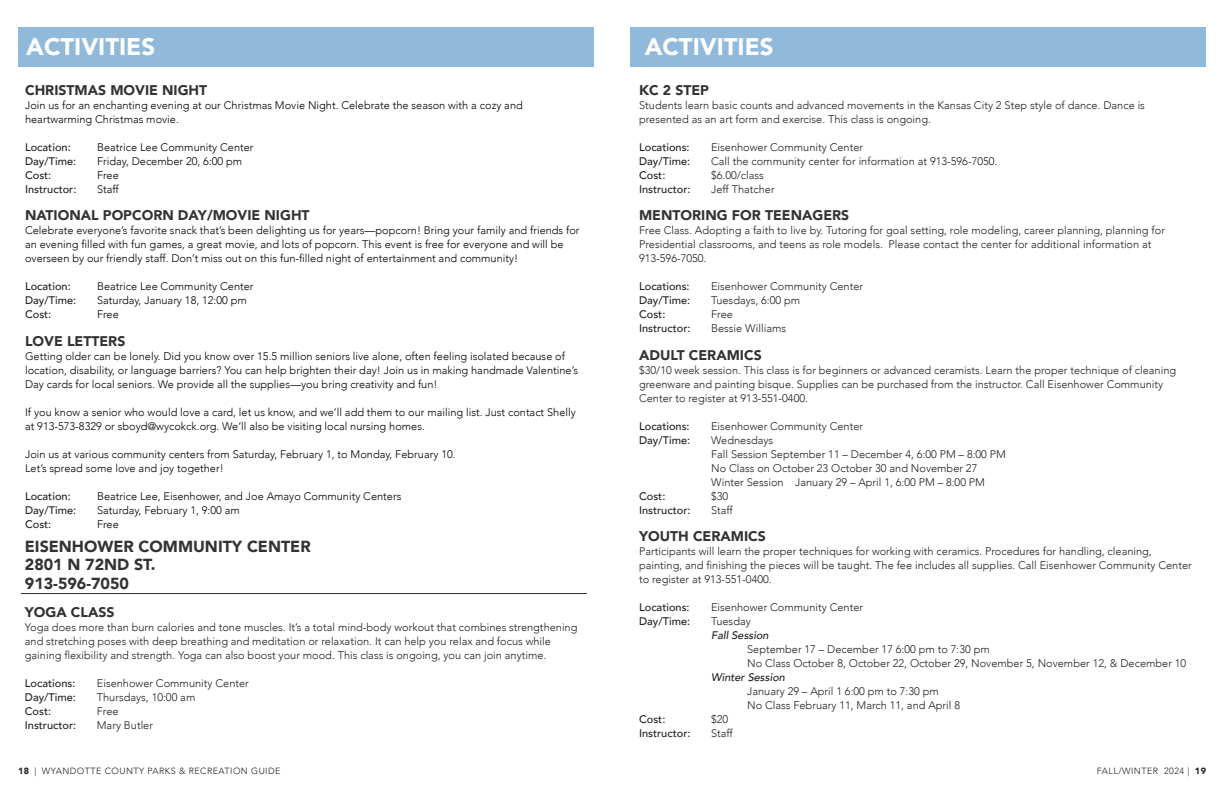
<style>
.page{position:relative;width:1224px;height:792px;background:#fff}
.page>*{position:absolute;margin:0;border:0;box-sizing:border-box;transform-origin:0 0}
.t1{font:900 24px "Avenir";color:#fff}
.Heading{font:900 16px "Avenir";color:#343333}
.activity_header{font:900 14px "Avenir";color:#343333}
.t2{font:300 11px/14px "Avenir";color:#231f20}
.t3{font:300 11px/14px "Avenir";color:#020304}
.t4{font:500 11px "Avenir";color:#231f20}
.t5{font:italic 500 11px "Avenir";color:#231f20}
.t6{font:300 9px "Avenir";letter-spacing:.05em;color:#231f20}
.s1{font-weight:900}
</style>
<div class="page">
<div style="left:18px;top:27px;width:576px;height:40px;background:#91b9da"></div>
<div style="left:630px;top:27px;width:576px;height:40px;background:#91b9da"></div>
<hr style="left:21px;top:593px;width:566px;height:1px;background:#343333">
<p class="t1" style="left:26px;top:26px;width:130px">ACTIVITIES</p>
<p class="activity_header" style="left:25px;top:78px;width:184px">CHRISTMAS MOVIE NIGHT</p>
<p class="t3" style="left:25px;top:98px;width:499px">Join us for an enchanting evening at our Christmas Movie Night. Celebrate the season with a cozy and heartwarming Christmas movie.</p>
<p class="t4" style="left:25px;top:137px;width:47px">Location:</p>
<p class="t3" style="left:97px;top:140px;width:158px">Beatrice Lee Community Center</p>
<p class="t4" style="left:25px;top:151px;width:53px">Day/Time:</p>
<p class="t3" style="left:97px;top:154px;width:147px">Friday, December 20, 6:00 pm</p>
<p class="t4" style="left:25px;top:165px;width:28px">Cost:</p>
<p class="t3" style="left:97px;top:168px;width:23px">Free</p>
<p class="t4" style="left:25px;top:179px;width:53px">Instructor:</p>
<p class="t3" style="left:97px;top:182px;width:23px">Staff</p>
<p class="activity_header" style="left:25px;top:203px;width:286px">NATIONAL POPCORN DAY/MOVIE NIGHT</p>
<p class="t3" style="left:25px;top:223px;width:556px">Celebrate everyone’s favorite snack that’s been delighting us for years—popcorn! Bring your family and friends for an evening filled with fun games, a great movie, and lots of popcorn. This event is free for everyone and will be overseen by our friendly staff. Don’t miss out on this fun-filled night of entertainment and community!</p>
<p class="t4" style="left:25px;top:277px;width:47px">Location:</p>
<p class="t3" style="left:97px;top:279px;width:158px">Beatrice Lee Community Center</p>
<p class="t4" style="left:25px;top:291px;width:53px">Day/Time:</p>
<p class="t3" style="left:97px;top:293px;width:151px">Saturday, January 18, 12:00 pm</p>
<p class="t4" style="left:25px;top:305px;width:28px">Cost:</p>
<p class="t3" style="left:97px;top:307px;width:23px">Free</p>
<p class="activity_header" style="left:25px;top:329px;width:102px">LOVE LETTERS</p>
<p class="t3" style="left:25px;top:349px;width:554px">Getting older can be lonely. Did you know over 15.5 million seniors live alone, often feeling isolated because of location, disability, or language barriers? You can help brighten their day! Join us in making handmade Valentine’s<br>Day cards for local seniors. We provide all the supplies—you bring creativity and fun!</p>
<p class="t3" style="left:25px;top:405px;width:552px">If you know a senior who would love a card, let us know, and we’ll add them to our mailing list. Just contact Shelly at 913-573-8329 or sboyd@wycokck.org. We’ll also be visiting local nursing homes.</p>
<p class="t3" style="left:25px;top:447px;width:432px">Join us at various community centers from Saturday, February 1, to Monday, February 10.</p>
<p class="t3" style="left:25px;top:461px;width:200px">Let’s spread some love and joy together!</p>
<p class="t4" style="left:25px;top:486px;width:47px">Location:</p>
<p class="t3" style="left:97px;top:489px;width:306px">Beatrice Lee, Eisenhower, and Joe Amayo Community Centers</p>
<p class="t4" style="left:25px;top:500px;width:53px">Day/Time:</p>
<p class="t3" style="left:97px;top:503px;width:144px">Saturday, February 1, 9:00 am</p>
<p class="t4" style="left:25px;top:514px;width:28px">Cost:</p>
<p class="t3" style="left:97px;top:517px;width:23px">Free</p>
<p class="Heading" style="left:25px;top:533px;width:287px">EISENHOWER COMMUNITY CENTER</p>
<p class="Heading" style="left:25px;top:551px;width:132px">2801 N 72ND ST.</p>
<p class="Heading" style="left:25px;top:570px;width:106px">913-596-7050</p>
<p class="activity_header" style="left:25px;top:600px;width:91px">YOGA CLASS</p>
<p class="t2" style="left:25px;top:620px;width:554px">Yoga does more than burn calories and tone muscles. It’s a total mind-body workout that combines strengthening and stretching poses with deep breathing and meditation or relaxation. It can help you relax and focus while gaining flexibility and strength. Yoga can also boost your mood. This class is ongoing, you can join anytime.</p>
<p class="t4" style="left:25px;top:673px;width:52px">Locations:</p>
<p class="t2" style="left:97px;top:676px;width:154px">Eisenhower Community Center</p>
<p class="t4" style="left:25px;top:687px;width:53px">Day/Time:</p>
<p class="t2" style="left:97px;top:690px;width:100px">Thursdays, 10:00 am</p>
<p class="t4" style="left:25px;top:701px;width:28px">Cost:</p>
<p class="t2" style="left:97px;top:704px;width:23px">Free</p>
<p class="t4" style="left:25px;top:715px;width:53px">Instructor:</p>
<p class="t2" style="left:97px;top:718px;width:58px">Mary Butler</p>
<p class="t1" style="left:645px;top:26px;width:130px">ACTIVITIES</p>
<p class="activity_header" style="left:639px;top:78px;width:71px">KC 2 STEP</p>
<p class="t2" style="left:639px;top:98px;width:507px">Students learn basic counts and advanced movements in the Kansas City 2 Step style of dance. Dance is presented as an art form and exercise. This class is ongoing.</p>
<p class="t4" style="left:639px;top:137px;width:52px">Locations:</p>
<p class="t2" style="left:711px;top:140px;width:154px">Eisenhower Community Center</p>
<p class="t4" style="left:639px;top:151px;width:53px">Day/Time:</p>
<p class="t2" style="left:711px;top:154px;width:288px">Call the community center for information at 913-596-7050.</p>
<p class="t4" style="left:639px;top:165px;width:28px">Cost:</p>
<p class="t2" style="left:711px;top:168px;width:54px">$6.00/class</p>
<p class="t4" style="left:639px;top:179px;width:53px">Instructor:</p>
<p class="t2" style="left:711px;top:182px;width:65px">Jeff Thatcher</p>
<p class="activity_header" style="left:639px;top:203px;width:212px">MENTORING FOR TEENAGERS</p>
<p class="t2" style="left:639px;top:223px;width:527px">Free Class. Adopting a faith to live by. Tutoring for goal setting, role modeling, career planning, planning for<br>Presidential classrooms, and teens as role models. Please contact the center for additional information at<br>913-596-7050.</p>
<p class="t4" style="left:639px;top:277px;width:52px">Locations:</p>
<p class="t2" style="left:711px;top:279px;width:154px">Eisenhower Community Center</p>
<p class="t4" style="left:639px;top:291px;width:53px">Day/Time:</p>
<p class="t2" style="left:711px;top:293px;width:91px">Tuesdays, 6:00 pm</p>
<p class="t4" style="left:639px;top:305px;width:28px">Cost:</p>
<p class="t2" style="left:711px;top:307px;width:23px">Free</p>
<p class="t4" style="left:639px;top:319px;width:53px">Instructor:</p>
<p class="t2" style="left:711px;top:321px;width:77px">Bessie Williams</p>
<p class="activity_header" style="left:639px;top:343px;width:124px">ADULT CERAMICS</p>
<p class="t2" style="left:639px;top:363px;width:539px">$30/10 week session. This class is for beginners or advanced ceramists. Learn the proper technique of cleaning greenware and painting bisque. Supplies can be purchased from the instructor. Call Eisenhower Community<br>Center to register at 913-551-0400.</p>
<p class="t4" style="left:639px;top:416px;width:52px">Locations:</p>
<p class="t2" style="left:711px;top:419px;width:154px">Eisenhower Community Center</p>
<p class="t4" style="left:639px;top:430px;width:53px">Day/Time:</p>
<p class="t2" style="left:711px;top:433px;width:64px">Wednesdays</p>
<p class="t2" style="left:711px;top:447px;width:296px">Fall Session September 11 – December 4, 6:00 PM – 8:00 PM</p>
<p class="t2" style="left:711px;top:461px;width:268px">No Class on October 23 October 30 and November 27</p>
<p class="t2" style="left:711px;top:475px;width:275px">Winter Session January 29 – April 1, 6:00 PM – 8:00 PM</p>
<p class="t4" style="left:639px;top:486px;width:28px">Cost:</p>
<p class="t2" style="left:711px;top:489px;width:19px">$30</p>
<p class="t4" style="left:639px;top:500px;width:53px">Instructor:</p>
<p class="t2" style="left:711px;top:503px;width:23px">Staff</p>
<p class="activity_header" style="left:639px;top:524px;width:128px">YOUTH CERAMICS</p>
<p class="t2" style="left:639px;top:544px;width:554px">Participants will learn the proper techniques for working with ceramics. Procedures for handling, cleaning, painting, and finishing the pieces will be taught. The fee includes all supplies. Call Eisenhower Community Center to register at 913-551-0400.</p>
<p class="t4" style="left:639px;top:598px;width:52px">Locations:</p>
<p class="t2" style="left:711px;top:600px;width:154px">Eisenhower Community Center</p>
<p class="t4" style="left:639px;top:612px;width:53px">Day/Time:</p>
<p class="t2" style="left:711px;top:614px;width:41px">Tuesday</p>
<p class="t5" style="left:711px;top:629px;width:59px">Fall Session</p>
<p class="t2" style="left:747px;top:642px;width:244px">September 17 – December 17 6:00 pm to 7:30 pm</p>
<p class="t2" style="left:747px;top:656px;width:441px">No Class October 8, October 22, October 29, November 5, November 12, &amp; December 10</p>
<p class="t5" style="left:711px;top:671px;width:75px">Winter Session</p>
<p class="t2" style="left:747px;top:684px;width:193px">January 29 – April 1 6:00 pm to 7:30 pm</p>
<p class="t2" style="left:747px;top:698px;width:215px">No Class February 11, March 11, and April 8</p>
<p class="t4" style="left:639px;top:710px;width:28px">Cost:</p>
<p class="t2" style="left:711px;top:712px;width:19px">$20</p>
<p class="t4" style="left:639px;top:724px;width:53px">Instructor:</p>
<p class="t2" style="left:711px;top:726px;width:23px">Staff</p>
<p class="t6" style="left:18px;top:766px;width:264px"><span class="s1">18</span> | WYANDOTTE COUNTY PARKS &amp; RECREATION GUIDE</p>
<p class="t6" style="left:1097px;top:766px;width:111px">FALL/WINTER 2024 | <span class="s1">19</span></p>
</div>
